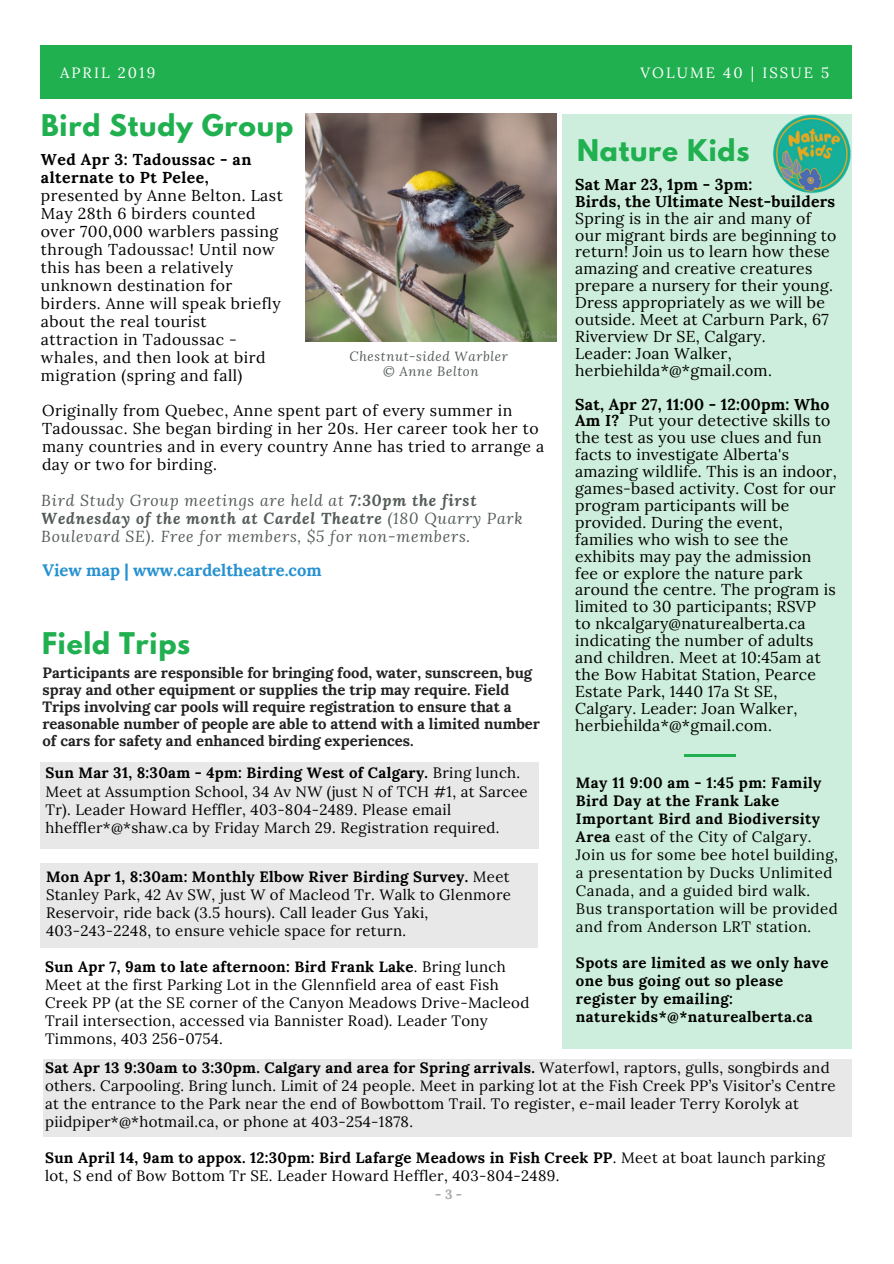
<style>
.page{position:relative;width:894px;height:1264px;background:#fff}
.page>*{position:absolute;margin:0;border:0;box-sizing:border-box;transform-origin:0 0}
.t1{font:700 26.55px "League Spartan";letter-spacing:.03em;color:#20b050}
.t2{font:700 16.5px "Lora";color:#2691d0}
.t3{font:15.75px/17px "Lora";letter-spacing:.015em;color:#000}
.t4{font:italic 15.75px/18px "Lora";letter-spacing:.05em;color:#545c57}
.t5{font:700 15.75px/18px "Lora";letter-spacing:.015em;color:#000}
.t6{font:15px/18px "Lora";letter-spacing:.02em;color:#000}
.t7{font:700 15px/18px "Lora";letter-spacing:.03em;color:#000}
.t8{font:700 14.85px/17px "Lora";color:#222}
.t9{font:14.85px "Lora";letter-spacing:.14em;color:#fff}
.t10{font:italic 13.2px/15.8px "Lora";letter-spacing:.05em;color:#545c57;text-align:center}
.t11{font:700 13.2px "Lora";color:#a8a8a8}
.s1{font-weight:700}
</style>
<div class="page">
<div style="left:41px;top:45px;width:810px;height:53px;background:#20b050"></div>
<img style="left:305px;top:114px;width:251px;height:227px">
<div style="left:562px;top:114px;width:289px;height:934px;background:#cdeedc"></div>
<hr style="left:683px;top:754px;width:52px;height:3px;background:#20b050">
<img style="left:772px;top:115px;width:79px;height:78px">
<div style="left:40px;top:761px;width:498px;height:87px;background:#e8e8e8"></div>
<div style="left:40px;top:863px;width:498px;height:85px;background:#e8e8e8"></div>
<div style="left:43px;top:1059px;width:808px;height:77px;background:#e8e8e8"></div>
<p class="t9" style="left:60px;top:63px;width:97px">APRIL 2019</p>
<p class="t9" style="left:640px;top:63px;width:190px">VOLUME 40 | ISSUE 5</p>
<h1 class="t1" style="left:41px;top:112px;width:253px">Bird Study Group</h1>
<p class="t5" style="left:41px;top:150px;width:212px">Wed Apr 3: Tadoussac - an alternate to Pt Pelee,</p>
<p class="t3" style="left:41px;top:186px;width:243px;line-height:18px">presented by Anne Belton. Last<br>May 28th 6 birders counted over 700,000 warblers passing through Tadoussac! Until now this has been a relatively unknown destination for birders. Anne will speak briefly about the real tourist attraction in Tadoussac - whales, and then look at bird migration (spring and fall)</p>
<p class="t10" style="left:349px;top:347px;width:160px">Chestnut-sided Warbler © Anne Belton</p>
<p class="t3" style="left:42px;top:401px;width:503px;line-height:18px">Originally from Quebec, Anne spent part of every summer in Tadoussac. She began birding in her 20s. Her career took her to many countries and in every country Anne has tried to arrange a day or two for birding.</p>
<p class="t4" style="left:41px;top:491px;width:483px">Bird Study Group meetings are held at <span class="s1">7:30pm the first<br>Wednesday of the month at Cardel Theatre</span> (180 Quarry Park<br>Boulevard SE). Free for members, $5 for non-members.</p>
<p class="t2" style="left:42px;top:560px;width:281px">View map | www.cardeltheatre.com</p>
<h1 class="t1" style="left:42px;top:630px;width:150px">Field Trips</h1>
<p class="t8" style="left:42px;top:664px;width:499px">Participants are responsible for bringing food, water, sunscreen, bug spray and other equipment or supplies the trip may require. Field Trips involving car pools will require registration to ensure that a reasonable number of people are able to attend with a limited number of cars for safety and enhanced birding experiences.</p>
<h1 class="t1" style="left:577px;top:137px;width:174px">Nature Kids</h1>
<p class="t5" style="left:575px;top:176px;width:261px;line-height:17px">Sat Mar 23, 1pm - 3pm:<br>Birds, the Ultimate Nest-builders</p>
<p class="t3" style="left:575px;top:209px;width:263px">Spring is in the air and many of our migrant birds are beginning to return! Join us to learn how these amazing and creative creatures prepare a nursery for their young.<br>Dress appropriately as we will be outside. Meet at Carburn Park, 67<br>Riverview Dr SE, Calgary.<br>Leader: Joan Walker, herbiehilda*@*gmail.com.</p>
<p class="t3" style="left:575px;top:395px;width:263px"><span class="s1">Sat, Apr 27, 11:00 - 12:00pm: Who<br>Am I?</span> Put your detective skills to the test as you use clues and fun facts to investigate Alberta's amazing wildlife. This is an indoor, games-based activity. Cost for our program participants will be provided. During the event, families who wish to see the exhibits may pay the admission fee or explore the nature park around the centre. The program is limited to 30 participants; RSVP<br>to nkcalgary@naturealberta.ca indicating the number of adults and children. Meet at 10:45am at the Bow Habitat Station, Pearce<br>Estate Park, 1440 17a St SE,<br>Calgary. Leader: Joan Walker, herbiehilda*@*gmail.com.</p>
<p class="t6" style="left:45px;top:764px;width:483px"><span class="s1">Sun Mar 31, 8:30am - 4pm: Birding West of Calgary.</span> Bring lunch.<br>Meet at Assumption School, 34 Av NW (just N of TCH #1, at Sarcee Tr). Leader Howard Heffler, 403-804-2489. Please email hheffler*@*shaw.ca by Friday March 29. Registration required.</p>
<p class="t6" style="left:46px;top:867px;width:466px"><span class="s1">Mon Apr 1, 8:30am: Monthly Elbow River Birding Survey.</span> Meet Stanley Park, 42 Av SW, just W of Macleod Tr. Walk to Glenmore Reservoir, ride back (3.5 hours). Call leader Gus Yaki, 403-243-2248, to ensure vehicle space for return.</p>
<p class="t6" style="left:45px;top:957px;width:485px"><span class="s1">Sun Apr 7, 9am to late afternoon: Bird Frank Lake</span>. Bring lunch Meet at the first Parking Lot in the Glennfield area of east Fish Creek PP (at the SE corner of the Canyon Meadows Drive-Macleod Trail intersection, accessed via Bannister Road). Leader Tony Timmons, 403 256-0754.</p>
<p class="t6" style="left:45px;top:1058px;width:791px"><span class="s1">Sat Apr 13 9:30am to 3:30pm. Calgary and area for Spring arrivals.</span> Waterfowl, raptors, gulls, songbirds and others. Carpooling. Bring lunch. Limit of 24 people. Meet in parking lot at the Fish Creek PP’s Visitor’s Centre at the entrance to the Park near the end of Bowbottom Trail. To register, e-mail leader Terry Korolyk at piidpiper*@*hotmail.ca, or phone at 403-254-1878.</p>
<p class="t6" style="left:45px;top:1148px;width:781px"><span class="s1">Sun April 14, 9am to appox. 12:30pm: Bird Lafarge Meadows in Fish Creek PP</span>. Meet at boat launch parking lot, S end of Bow Bottom Tr SE. Leader Howard Heffler, 403-804-2489.</p>
<p class="t6" style="left:575px;top:773px;width:263px"><span class="s1">May 11 9:00 am - 1:45 pm: Family<br>Bird Day at the Frank Lake<br>Important Bird and Biodiversity<br>Area</span> east of the City of Calgary.<br>Join us for some bee hotel building, a presentation by Ducks Unlimited<br>Canada, and a guided bird walk.<br>Bus transportation will be provided and from Anderson LRT station.</p>
<p class="t7" style="left:575px;top:953px;width:254px">Spots are limited as we only have one bus going out so please register by emailing: naturekids*@*naturealberta.ca</p>
<p class="t11" style="left:435px;top:1185px;width:28px">-3-</p>
</div>
